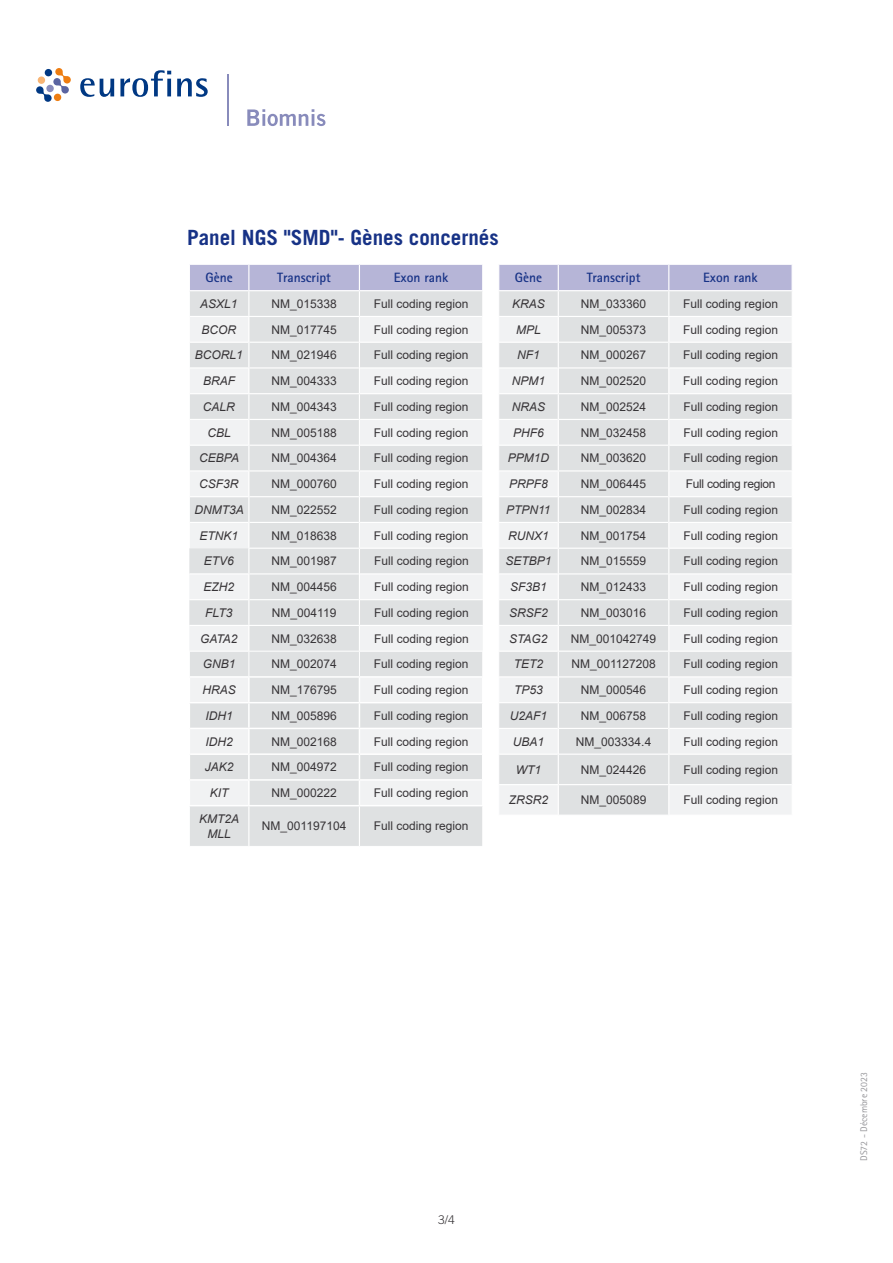
<style>
.page{position:relative;width:893px;height:1263px;background:#fff}
.page>*{position:absolute;margin:0;border:0;box-sizing:border-box;transform-origin:0 0}
.t1{font:700 21px "Trade Gothic LT Std";color:#173286}
.t2{font:700 13.5px "Rotis Sans Serif Pro";color:#173286}
.t3{font:12px "Arial";color:#373437}
.t4{font:italic 12px/15px "Arial";color:#373437;text-align:center}
.t5{font:12px "Arial";letter-spacing:-.025em;color:#373437}
.t6{font:300 12px "Trade Gothic LT Std";color:#373437}
.t7{font:9.75px "Rotis Sans Serif Pro";color:#98989c}
</style>
<div class="page">
<svg style="left:499px;top:755px;width:293px;height:60px;fill:#dfe1e2"></svg>
<hr style="left:499px;top:784px;width:59px;height:1px;background:#fff">
<hr style="left:558px;top:784px;width:111px;height:1px;background:#fff">
<hr style="left:669px;top:784px;width:123px;height:1px;background:#fff">
<hr style="left:558px;top:754px;width:1px;height:30px;background:#fff">
<hr style="left:668px;top:754px;width:1px;height:30px;background:#fff">
<hr style="left:558px;top:785px;width:1px;height:30px;background:#fff">
<hr style="left:668px;top:785px;width:1px;height:30px;background:#fff">
<svg style="left:499px;top:264px;width:293px;height:490px"></svg>
<hr style="left:669px;top:264px;width:124px;height:1px;background:#fff">
<hr style="left:669px;top:290px;width:124px;height:1px;background:#fff">
<div style="left:190px;top:806px;width:292px;height:40px;background:#dfe1e2"></div>
<hr style="left:248px;top:806px;width:1px;height:40px;background:#fff">
<hr style="left:359px;top:806px;width:1px;height:40px;background:#fff">
<svg style="left:189px;top:264px;width:294px;height:541px"></svg>
<svg style="left:36px;top:68px;width:35px;height:34px"></svg>
<div style="left:54px;top:94px;width:7px;height:7px;background:#ee7d11;border-radius:50%"></div>
<div style="left:38px;top:76px;width:7px;height:8px;background:#f7b474;border-radius:50%"></div>
<div style="left:45px;top:69px;width:7px;height:7px;background:#003883;border-radius:50%"></div>
<svg style="left:80px;top:78px;width:34px;height:19px"></svg>
<svg style="left:120px;top:70px;width:51px;height:27px"></svg>
<svg style="left:177px;top:78px;width:31px;height:19px"></svg>
<svg style="left:247px;top:109px;width:78px;height:17px"></svg>
<hr style="left:227px;top:74px;width:1px;height:52px;background:#888bbb">
<h1 class="t1" style="left:187px;top:224px;width:313px">Panel NGS "SMD"- Gènes concernés</h1>
<p class="t2" style="left:205px;top:269px;width:29px">Gène</p>
<p class="t2" style="left:277px;top:269px;width:55px">Transcript</p>
<p class="t2" style="left:394px;top:269px;width:56px">Exon rank</p>
<p class="t4" style="left:200px;top:296px;width:39px">ASXL1</p>
<p class="t3" style="left:271px;top:295px;width:67px">NM_015338</p>
<p class="t3" style="left:374px;top:295px;width:96px">Full coding region</p>
<p class="t4" style="left:202px;top:322px;width:36px">BCOR</p>
<p class="t3" style="left:271px;top:321px;width:67px">NM_017745</p>
<p class="t3" style="left:374px;top:321px;width:96px">Full coding region</p>
<p class="t4" style="left:195px;top:348px;width:50px">BCORL1</p>
<p class="t3" style="left:271px;top:347px;width:67px">NM_021946</p>
<p class="t3" style="left:374px;top:347px;width:96px">Full coding region</p>
<p class="t4" style="left:203px;top:374px;width:34px">BRAF</p>
<p class="t3" style="left:271px;top:373px;width:67px">NM_004333</p>
<p class="t3" style="left:374px;top:373px;width:96px">Full coding region</p>
<p class="t4" style="left:203px;top:399px;width:34px">CALR</p>
<p class="t3" style="left:271px;top:398px;width:67px">NM_004343</p>
<p class="t3" style="left:374px;top:398px;width:96px">Full coding region</p>
<p class="t4" style="left:207px;top:425px;width:25px">CBL</p>
<p class="t3" style="left:271px;top:424px;width:67px">NM_005188</p>
<p class="t3" style="left:374px;top:424px;width:96px">Full coding region</p>
<p class="t4" style="left:199px;top:451px;width:41px">CEBPA</p>
<p class="t3" style="left:271px;top:450px;width:67px">NM_004364</p>
<p class="t3" style="left:374px;top:450px;width:96px">Full coding region</p>
<p class="t4" style="left:199px;top:477px;width:41px">CSF3R</p>
<p class="t3" style="left:271px;top:476px;width:67px">NM_000760</p>
<p class="t3" style="left:374px;top:476px;width:96px">Full coding region</p>
<p class="t4" style="left:195px;top:502px;width:51px">DNMT3A</p>
<p class="t3" style="left:271px;top:501px;width:67px">NM_022552</p>
<p class="t3" style="left:374px;top:501px;width:96px">Full coding region</p>
<p class="t4" style="left:200px;top:528px;width:40px">ETNK1</p>
<p class="t3" style="left:271px;top:527px;width:67px">NM_018638</p>
<p class="t3" style="left:374px;top:527px;width:96px">Full coding region</p>
<p class="t4" style="left:204px;top:554px;width:32px">ETV6</p>
<p class="t3" style="left:271px;top:553px;width:67px">NM_001987</p>
<p class="t3" style="left:374px;top:553px;width:96px">Full coding region</p>
<p class="t4" style="left:203px;top:580px;width:32px">EZH2</p>
<p class="t3" style="left:271px;top:579px;width:67px">NM_004456</p>
<p class="t3" style="left:374px;top:579px;width:96px">Full coding region</p>
<p class="t4" style="left:205px;top:605px;width:29px">FLT3</p>
<p class="t3" style="left:272px;top:604px;width:66px">NM_004119</p>
<p class="t3" style="left:374px;top:604px;width:96px">Full coding region</p>
<p class="t4" style="left:200px;top:631px;width:39px">GATA2</p>
<p class="t3" style="left:271px;top:630px;width:67px">NM_032638</p>
<p class="t3" style="left:374px;top:630px;width:96px">Full coding region</p>
<p class="t4" style="left:203px;top:657px;width:34px">GNB1</p>
<p class="t3" style="left:271px;top:656px;width:67px">NM_002074</p>
<p class="t3" style="left:374px;top:656px;width:96px">Full coding region</p>
<p class="t4" style="left:202px;top:682px;width:35px">HRAS</p>
<p class="t3" style="left:271px;top:682px;width:67px">NM_176795</p>
<p class="t3" style="left:374px;top:682px;width:96px">Full coding region</p>
<p class="t4" style="left:205px;top:708px;width:29px">IDH1</p>
<p class="t3" style="left:271px;top:707px;width:67px">NM_005896</p>
<p class="t3" style="left:374px;top:707px;width:96px">Full coding region</p>
<p class="t4" style="left:205px;top:734px;width:29px">IDH2</p>
<p class="t3" style="left:271px;top:733px;width:67px">NM_002168</p>
<p class="t3" style="left:374px;top:733px;width:96px">Full coding region</p>
<p class="t4" style="left:205px;top:760px;width:30px">JAK2</p>
<p class="t3" style="left:271px;top:759px;width:67px">NM_004972</p>
<p class="t3" style="left:374px;top:759px;width:96px">Full coding region</p>
<p class="t4" style="left:210px;top:785px;width:20px">KIT</p>
<p class="t3" style="left:271px;top:784px;width:67px">NM_000222</p>
<p class="t3" style="left:374px;top:784px;width:96px">Full coding region</p>
<p class="t4" style="left:199px;top:811px;width:42px">KMT2A<br>MLL</p>
<p class="t3" style="left:262px;top:818px;width:86px">NM_001197104</p>
<p class="t3" style="left:374px;top:818px;width:96px">Full coding region</p>
<p class="t2" style="left:515px;top:269px;width:29px">Gène</p>
<p class="t2" style="left:587px;top:269px;width:55px">Transcript</p>
<p class="t2" style="left:703px;top:269px;width:56px">Exon rank</p>
<p class="t4" style="left:512px;top:296px;width:34px">KRAS</p>
<p class="t3" style="left:581px;top:295px;width:67px">NM_033360</p>
<p class="t3" style="left:683px;top:295px;width:96px">Full coding region</p>
<p class="t4" style="left:516px;top:322px;width:26px">MPL</p>
<p class="t3" style="left:581px;top:321px;width:67px">NM_005373</p>
<p class="t3" style="left:683px;top:321px;width:96px">Full coding region</p>
<p class="t4" style="left:517px;top:348px;width:24px">NF1</p>
<p class="t3" style="left:581px;top:347px;width:67px">NM_000267</p>
<p class="t3" style="left:683px;top:347px;width:96px">Full coding region</p>
<p class="t4" style="left:512px;top:374px;width:35px">NPM1</p>
<p class="t3" style="left:581px;top:373px;width:67px">NM_002520</p>
<p class="t3" style="left:683px;top:373px;width:96px">Full coding region</p>
<p class="t4" style="left:512px;top:399px;width:35px">NRAS</p>
<p class="t3" style="left:581px;top:398px;width:67px">NM_002524</p>
<p class="t3" style="left:683px;top:398px;width:96px">Full coding region</p>
<p class="t4" style="left:513px;top:425px;width:32px">PHF6</p>
<p class="t3" style="left:581px;top:424px;width:67px">NM_032458</p>
<p class="t3" style="left:683px;top:424px;width:96px">Full coding region</p>
<p class="t4" style="left:508px;top:451px;width:43px">PPM1D</p>
<p class="t3" style="left:581px;top:450px;width:67px">NM_003620</p>
<p class="t3" style="left:683px;top:450px;width:96px">Full coding region</p>
<p class="t4" style="left:509px;top:477px;width:40px">PRPF8</p>
<p class="t3" style="left:581px;top:476px;width:67px">NM_006445</p>
<p class="t5" style="left:686px;top:476px;width:91px">Full coding region</p>
<p class="t4" style="left:506px;top:502px;width:46px">PTPN11</p>
<p class="t3" style="left:581px;top:501px;width:67px">NM_002834</p>
<p class="t3" style="left:683px;top:501px;width:96px">Full coding region</p>
<p class="t4" style="left:508px;top:528px;width:42px">RUNX1</p>
<p class="t3" style="left:581px;top:527px;width:67px">NM_001754</p>
<p class="t3" style="left:683px;top:527px;width:96px">Full coding region</p>
<p class="t4" style="left:505px;top:554px;width:48px">SETBP1</p>
<p class="t3" style="left:581px;top:553px;width:67px">NM_015559</p>
<p class="t3" style="left:683px;top:553px;width:96px">Full coding region</p>
<p class="t4" style="left:510px;top:580px;width:38px">SF3B1</p>
<p class="t3" style="left:581px;top:579px;width:67px">NM_012433</p>
<p class="t3" style="left:683px;top:579px;width:96px">Full coding region</p>
<p class="t4" style="left:509px;top:605px;width:40px">SRSF2</p>
<p class="t3" style="left:581px;top:604px;width:67px">NM_003016</p>
<p class="t3" style="left:683px;top:604px;width:96px">Full coding region</p>
<p class="t4" style="left:509px;top:631px;width:40px">STAG2</p>
<p class="t3" style="left:571px;top:630px;width:87px">NM_001042749</p>
<p class="t3" style="left:683px;top:630px;width:96px">Full coding region</p>
<p class="t4" style="left:514px;top:657px;width:31px">TET2</p>
<p class="t3" style="left:571px;top:656px;width:86px">NM_001127208</p>
<p class="t3" style="left:683px;top:656px;width:96px">Full coding region</p>
<p class="t4" style="left:514px;top:682px;width:30px">TP53</p>
<p class="t3" style="left:581px;top:682px;width:67px">NM_000546</p>
<p class="t3" style="left:683px;top:682px;width:96px">Full coding region</p>
<p class="t4" style="left:510px;top:708px;width:39px">U2AF1</p>
<p class="t3" style="left:581px;top:707px;width:67px">NM_006758</p>
<p class="t3" style="left:683px;top:707px;width:96px">Full coding region</p>
<p class="t4" style="left:513px;top:734px;width:33px">UBA1</p>
<p class="t3" style="left:576px;top:733px;width:77px">NM_003334.4</p>
<p class="t3" style="left:683px;top:733px;width:96px">Full coding region</p>
<p class="t4" style="left:516px;top:762px;width:27px">WT1</p>
<p class="t3" style="left:581px;top:761px;width:67px">NM_024426</p>
<p class="t3" style="left:683px;top:761px;width:96px">Full coding region</p>
<p class="t4" style="left:509px;top:793px;width:41px">ZRSR2</p>
<p class="t3" style="left:581px;top:792px;width:67px">NM_005089</p>
<p class="t3" style="left:683px;top:792px;width:96px">Full coding region</p>
<p class="t6" style="left:438px;top:1213px;width:18px">3/4</p>
<p class="t7" style="left:858px;top:1161px;width:90px;rotate:-90deg">DS72 - Décembre 2023</p>
</div>
